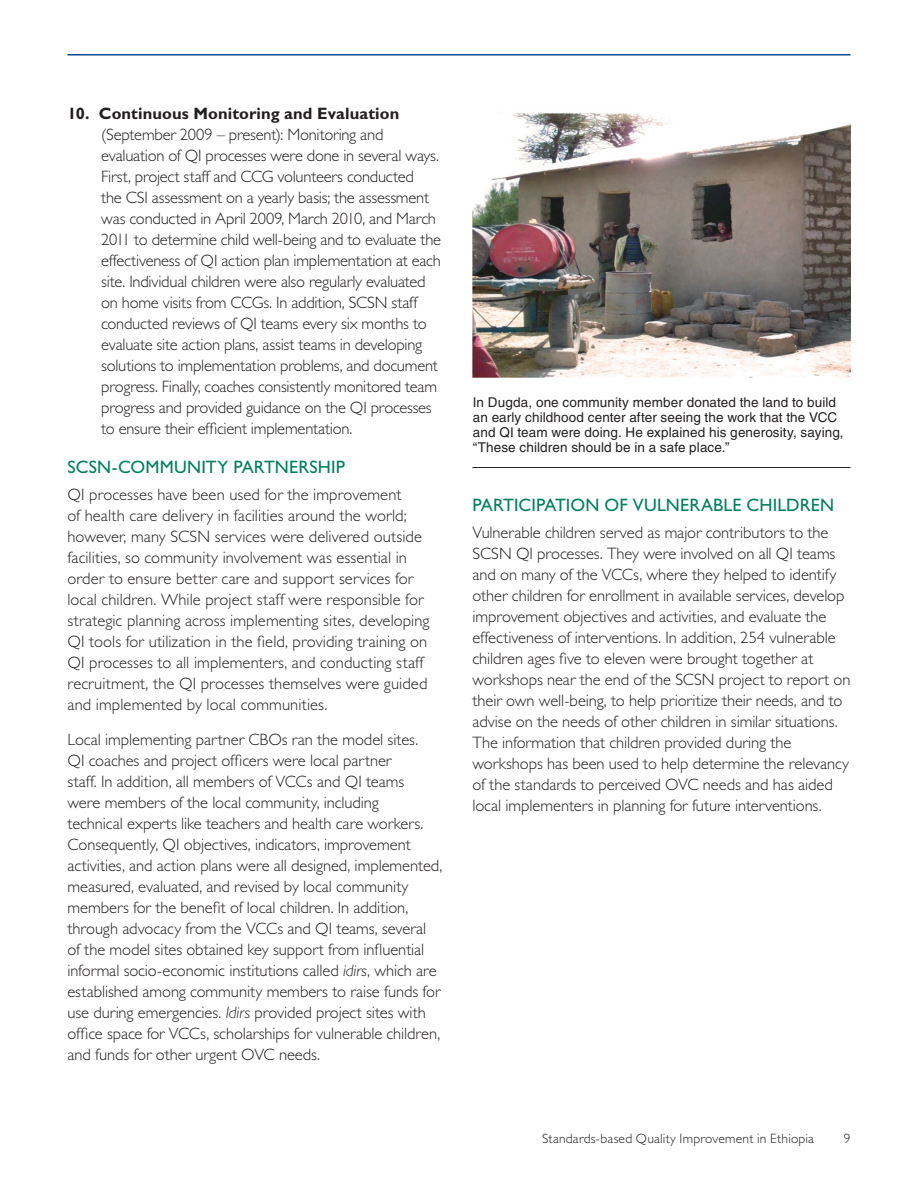
<style>
.page{position:relative;width:918px;height:1188px;background:#fff}
.page>*{position:absolute;margin:0;border:0;box-sizing:border-box;transform-origin:0 0}
.t1{font:18px "Gill Sans Std";letter-spacing:.01em;color:#00805f}
.t2{font:300 16.5px/21px "Gill Sans Std";letter-spacing:-.005em;color:#231f20}
.t3{font:700 16.5px "Gill Sans Std";letter-spacing:.005em;color:#231f20}
.t4{font:13.5px/15px "Helvetica";letter-spacing:.01em;color:#231f20}
.t5{font:300 13.5px "Gill Sans Std";letter-spacing:.015em;color:#231f20}
.s1{font-style:italic}
</style>
<div class="page">
<hr style="left:68px;top:54px;width:782px;height:2px;background:#014990">
<img style="left:472px;top:113px;width:378px;height:265px">
<hr style="left:472px;top:467px;width:378px;height:1px;background:#231f20">
<p class="t3" style="left:68px;top:104px;width:333px">10. Continuous Monitoring and Evaluation</p>
<p class="t2" style="left:101px;top:124px;width:341px">(September 2009 – present): Monitoring and evaluation of QI processes were done in several ways.<br>First, project staff and CCG volunteers conducted<br>the CSI assessment on a yearly basis; the assessment was conducted in April 2009, March 2010, and March 2011 to determine child well-being and to evaluate the effectiveness of QI action plan implementation at each site. Individual children were also regularly evaluated on home visits from CCGs. In addition, SCSN staff conducted reviews of QI teams every six months to evaluate site action plans, assist teams in developing solutions to implementation problems, and document progress. Finally, coaches consistently monitored team progress and provided guidance on the QI processes to ensure their efficient implementation.</p>
<p class="t1" style="left:68px;top:457px;width:279px">SCSN-COMMUNITY PARTNERSHIP</p>
<p class="t2" style="left:68px;top:484px;width:364px">QI processes have been used for the improvement<br>of health care delivery in facilities around the world; however, many SCSN services were delivered outside facilities, so community involvement was essential in order to ensure better care and support services for local children. While project staff were responsible for strategic planning across implementing sites, developing QI tools for utilization in the field, providing training on QI processes to all implementers, and conducting staff recruitment, the QI processes themselves were guided and implemented by local communities.</p>
<p class="t2" style="left:68px;top:729px;width:376px">Local implementing partner CBOs ran the model sites.<br>QI coaches and project officers were local partner<br>staff. In addition, all members of VCCs and QI teams<br>were members of the local community, including<br>technical experts like teachers and health care workers.<br>Consequently, QI objectives, indicators, improvement activities, and action plans were all designed, implemented, measured, evaluated, and revised by local community members for the benefit of local children. In addition, through advocacy from the VCCs and QI teams, several of the model sites obtained key support from influential informal socio-economic institutions called <span class="s1">idirs</span>, which are established among community members to raise funds for use during emergencies. <span class="s1">Idirs</span> provided project sites with office space for VCCs, scholarships for vulnerable children, and funds for other urgent OVC needs.</p>
<p class="t4" style="left:473px;top:394px;width:372px">In Dugda, one community member donated the land to build an early childhood center after seeing the work that the VCC and QI team were doing. He explained his generosity, saying, “These children should be in a safe place.”</p>
<p class="t1" style="left:472px;top:495px;width:363px">PARTICIPATION OF VULNERABLE CHILDREN</p>
<p class="t2" style="left:472px;top:522px;width:379px">Vulnerable children served as major contributors to the SCSN QI processes. They were involved on all QI teams and on many of the VCCs, where they helped to identify other children for enrollment in available services, develop improvement objectives and activities, and evaluate the effectiveness of interventions. In addition, 254 vulnerable children ages five to eleven were brought together at workshops near the end of the SCSN project to report on their own well-being, to help prioritize their needs, and to advise on the needs of other children in similar situations.<br>The information that children provided during the workshops has been used to help determine the relevancy of the standards to perceived OVC needs and has aided local implementers in planning for future interventions.</p>
<p class="t5" style="left:542px;top:1131px;width:273px">Standards-based Quality Improvement in Ethiopia</p>
<p class="t5" style="left:844px;top:1131px;width:8px">9</p>
</div>
